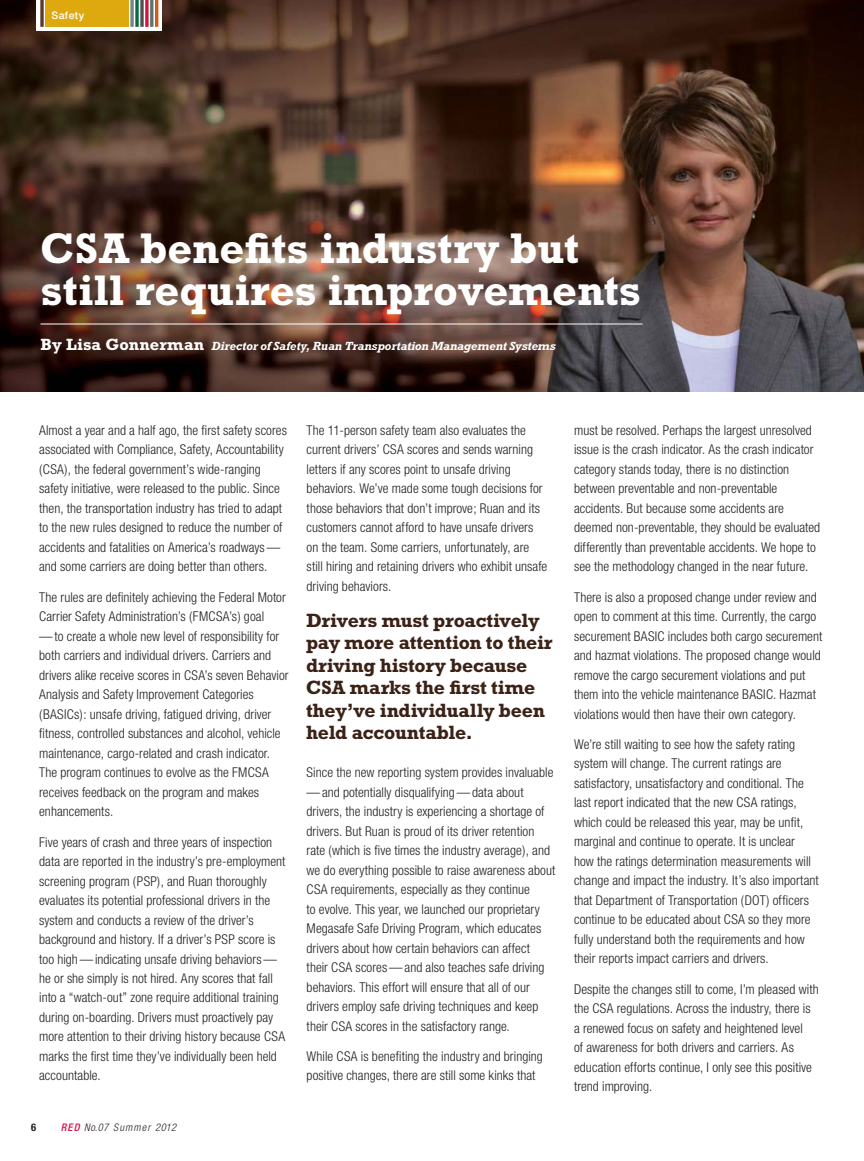
<style>
.page{position:relative;width:864px;height:1161px;background:#fff}
.page>*{position:absolute;margin:0;border:0;box-sizing:border-box;transform-origin:0 0}
.t1{font:700 43.5px/42px "Rockwell";color:#fff}
.t2{font:700 19.5px/22.5px "Rockwell";letter-spacing:-.015em;color:#3b2116}
.t3{font:300 condensed 13.5px/19.5px "Helvetica Neue";color:#231f20}
.t4{font:italic 700 12px "Rockwell";letter-spacing:-.005em;color:#fff}
.t5{font:italic 300 condensed 10.5px "Helvetica Neue";letter-spacing:.085em;color:#231f20}
.t6{font:500 10.5px "Helvetica Neue";letter-spacing:.04em;color:#fff}
.t7{font:700 condensed 10.5px "Helvetica Neue";color:#231f20}
.s1{font-style:normal;font-size:16.5px}
.s2{font-weight:500;color:#d31145}
</style>
<div class="page">
<img style="left:0;top:0;width:864px;height:392px">
<div style="left:36px;top:0;width:126px;height:31px;background:#fff"></div>
<div style="left:45px;top:0;width:84px;height:27px;background:#dea90f"></div>
<svg style="left:140px;top:0;width:4px;height:27px"></svg>
<svg style="left:145px;top:0;width:4px;height:27px"></svg>
<hr style="left:150px;top:0;width:3px;height:27px;background:#59786c">
<hr style="left:155px;top:0;width:3px;height:27px;background:#d25a1c">
<svg style="left:135px;top:0;width:4px;height:27px"></svg>
<svg style="left:130px;top:0;width:4px;height:27px"></svg>
<svg style="left:40px;top:0;width:4px;height:27px"></svg>
<hr style="left:40px;top:324px;width:603px;height:1px;background:#fff">
<p class="t6" style="left:51px;top:12px;width:34px">Safety</p>
<h1 class="t1" style="left:40px;top:232px;width:602px">CSA benefits industry but still requires improvements</h1>
<p class="t4" style="left:40px;top:342px;width:517px"><span class="s1">By Lisa Gonnerman</span> Director of Safety, Ruan Transportation Management Systems</p>
<p class="t3" style="left:39px;top:422px;width:249px">Almost a year and a half ago, the first safety scores associated with Compliance, Safety, Accountability (CSA), the federal government’s wide-ranging safety initiative, were released to the public. Since then, the transportation industry has tried to adapt to the new rules designed to reduce the number of accidents and fatalities on America’s roadways — and some carriers are doing better than others.</p>
<p class="t3" style="left:39px;top:588px;width:248px">The rules are definitely achieving the Federal Motor<br>Carrier Safety Administration’s (FMCSA’s) goal</p>
<p class="t3" style="left:39px;top:627px;width:251px">— to create a whole new level of responsibility for both carriers and individual drivers. Carriers and drivers alike receive scores in CSA’s seven Behavior Analysis and Safety Improvement Categories (BASICs): unsafe driving, fatigued driving, driver fitness, controlled substances and alcohol, vehicle maintenance, cargo-related and crash indicator.<br>The program continues to evolve as the FMCSA receives feedback on the program and makes enhancements.</p>
<p class="t3" style="left:39px;top:833px;width:248px">Five years of crash and three years of inspection data are reported in the industry’s pre-employment screening program (PSP), and Ruan thoroughly evaluates its potential professional drivers in the system and conducts a review of the driver’s background and history. If a driver’s PSP score is too high — indicating unsafe driving behaviors — he or she simply is not hired. Any scores that fall into a “watch-out” zone require additional training during on-boarding. Drivers must proactively pay more attention to their driving history because CSA marks the first time they’ve individually been held accountable.</p>
<p class="t7" style="left:31px;top:1124px;width:7px">6</p>
<p class="t5" style="left:61px;top:1124px;width:117px"><span class="s2">RED</span> No.07 Summer 2012</p>
<p class="t3" style="left:307px;top:422px;width:242px">The 11-person safety team also evaluates the current drivers’ CSA scores and sends warning letters if any scores point to unsafe driving behaviors. We’ve made some tough decisions for those behaviors that don’t improve; Ruan and its customers cannot afford to have unsafe drivers on the team. Some carriers, unfortunately, are still hiring and retaining drivers who exhibit unsafe driving behaviors.</p>
<h2 class="t2" style="left:306px;top:611px;width:248px">Drivers must proactively pay more attention to their driving history because<br>CSA marks the first time they’ve individually been held accountable.</h2>
<p class="t3" style="left:307px;top:764px;width:248px">Since the new reporting system provides invaluable</p>
<p class="t3" style="left:307px;top:783px;width:250px">— and potentially disqualifying — data about drivers, the industry is experiencing a shortage of drivers. But Ruan is proud of its driver retention rate (which is five times the industry average), and we do everything possible to raise awareness about CSA requirements, especially as they continue<br>to evolve. This year, we launched our proprietary Megasafe Safe Driving Program, which educates drivers about how certain behaviors can affect<br>their CSA scores — and also teaches safe driving behaviors. This effort will ensure that all of our drivers employ safe driving techniques and keep their CSA scores in the satisfactory range.</p>
<p class="t3" style="left:307px;top:1048px;width:238px">While CSA is benefiting the industry and bringing positive changes, there are still some kinks that</p>
<p class="t3" style="left:574px;top:422px;width:248px">must be resolved. Perhaps the largest unresolved issue is the crash indicator. As the crash indicator category stands today, there is no distinction between preventable and non-preventable accidents. But because some accidents are deemed non-preventable, they should be evaluated differently than preventable accidents. We hope to see the methodology changed in the near future.</p>
<p class="t3" style="left:574px;top:588px;width:250px">There is also a proposed change under review and open to comment at this time. Currently, the cargo securement BASIC includes both cargo securement and hazmat violations. The proposed change would remove the cargo securement violations and put them into the vehicle maintenance BASIC. Hazmat violations would then have their own category.</p>
<p class="t3" style="left:574px;top:736px;width:246px">We’re still waiting to see how the safety rating system will change. The current ratings are satisfactory, unsatisfactory and conditional. The last report indicated that the new CSA ratings, which could be released this year, may be unfit, marginal and continue to operate. It is unclear<br>how the ratings determination measurements will change and impact the industry. It’s also important that Department of Transportation (DOT) officers continue to be educated about CSA so they more fully understand both the requirements and how their reports impact carriers and drivers.</p>
<p class="t3" style="left:574px;top:980px;width:246px">Despite the changes still to come, I’m pleased with the CSA regulations. Across the industry, there is a renewed focus on safety and heightened level<br>of awareness for both drivers and carriers. As education efforts continue, I only see this positive trend improving.</p>
</div>
